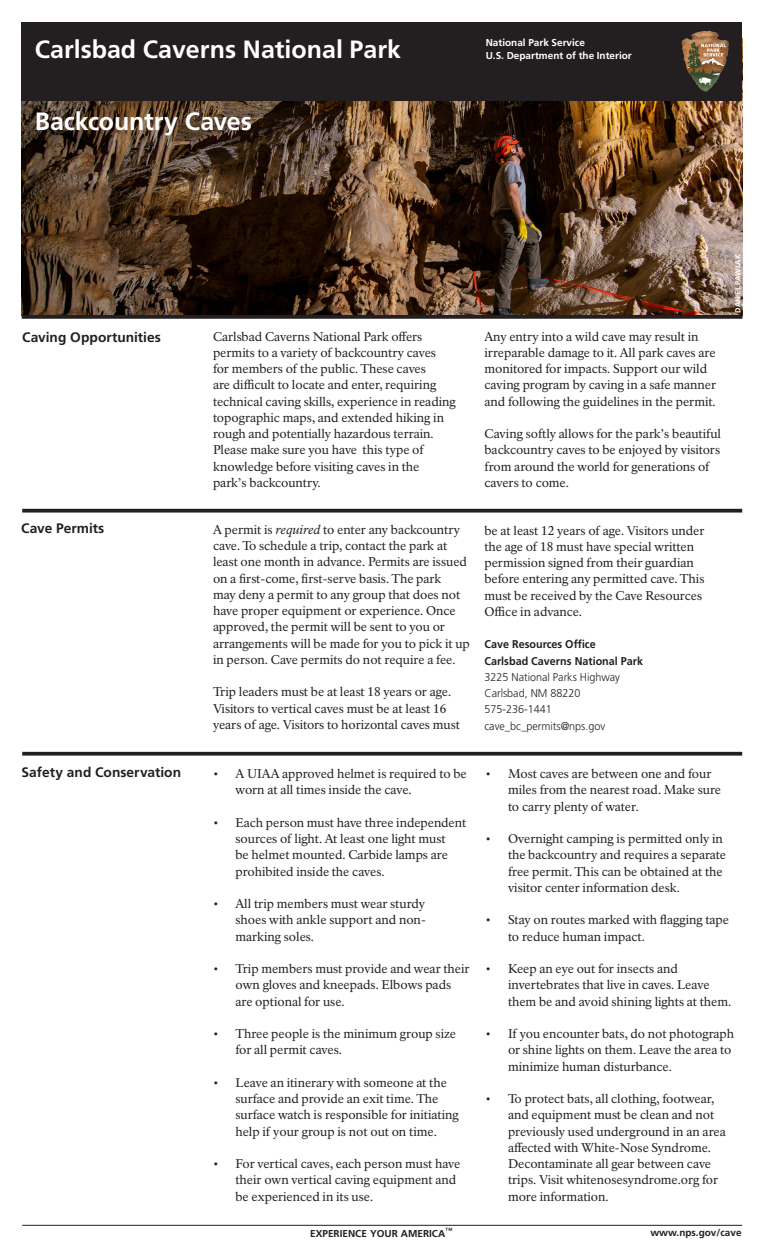
<style>
.page{position:relative;width:765px;height:1260px;background:#fff}
.page>*{position:absolute;margin:0;border:0;box-sizing:border-box;transform-origin:0 0}
.Black-band_site_name{font:700 25px "Frutiger LT Std";color:#fff}
.Title{font:700 25px "Frutiger LT Std";letter-spacing:-.005em;color:#fff}
.Main_Head_______11_1{font:700 13.75px "Frutiger LT Std";color:#231f20}
.Credits{font:12.5px/16.2px "NPS Rawlinson OT";color:#231f20}
.Main_Text________10{font:12.5px/16.2px "NPS Rawlinson OT";color:#231f20}
.Credits-2{font:300 11.25px "Frutiger LT Std";color:#231f20;scale:.96 1}
.Credits-3{font:700 11.25px "Frutiger LT Std";color:#231f20;scale:.96 1}
.Black-band__DOI_NPS{font:700 10px "Frutiger LT Std";color:#fff}
.EXPERIENCE_YOUR_AME{font:700 10px "Frutiger LT Std";color:#231f20}
.Web_address{font:700 10px "Frutiger LT Std";color:#231f20}
.t1{font:700 7.5px "Frutiger LT Std";color:#fff}
.s1{font-style:italic}
</style>
<div class="page">
<img style="left:22px;top:101px;width:720px;height:214px">
<svg style="left:22px;top:315px;width:720px;height:4px;fill:#231f20"></svg>
<svg style="left:22px;top:509px;width:720px;height:4px;fill:#231f20"></svg>
<hr style="left:22px;top:1225px;width:720px;height:1px;background:#231f20">
<svg style="left:22px;top:752px;width:720px;height:4px;fill:#231f20"></svg>
<div style="left:21px;top:22px;width:721px;height:79px;background:#231f20"></div>
<img style="left:682px;top:31px;width:33px;height:61px">
<p class="Black-band_site_name" style="left:35px;top:34px;width:368px">Carlsbad Caverns National Park</p>
<p class="Black-band__DOI_NPS" style="left:486px;top:37px;width:101px">National Park Service</p>
<p class="Black-band__DOI_NPS" style="left:486px;top:49px;width:148px">U.S. Department of the Interior</p>
<p class="Title" style="left:35px;top:107px;width:219px">Backcountry Caves</p>
<p class="t1" style="left:734px;top:313px;width:60px;rotate:-90deg">DANIEL PAWLAK</p>
<p class="Main_Head_______11_1" style="left:22px;top:329px;width:140px">Caving Opportunities</p>
<p class="Main_Head_______11_1" style="left:21px;top:520px;width:85px">Cave Permits</p>
<p class="Main_Text________10" style="left:213px;top:328px;width:244px">Carlsbad Caverns National Park offers permits to a variety of backcountry caves<br>for members of the public. These caves<br>are difficult to locate and enter, requiring technical caving skills, experience in reading topographic maps, and extended hiking in rough and potentially hazardous terrain.<br>Please make sure you have this type of knowledge before visiting caves in the park’s backcountry.</p>
<p class="Credits" style="left:213px;top:521px;width:258px">A permit is <span class="s1">required</span> to enter any backcountry cave. To schedule a trip, contact the park at least one month in advance. Permits are issued on a first-come, first-serve basis. The park<br>may deny a permit to any group that does not have proper equipment or experience. Once approved, the permit will be sent to you or arrangements will be made for you to pick it up in person. Cave permits do not require a fee.</p>
<p class="Credits" style="left:213px;top:684px;width:248px">Trip leaders must be at least 18 years or age.<br>Visitors to vertical caves must be at least 16 years of age. Visitors to horizontal caves must</p>
<p class="Main_Text________10" style="left:485px;top:328px;width:233px">Any entry into a wild cave may result in irreparable damage to it. All park caves are monitored for impacts. Support our wild caving program by caving in a safe manner and following the guidelines in the permit.</p>
<p class="Main_Text________10" style="left:485px;top:426px;width:238px">Caving softly allows for the park’s beautiful backcountry caves to be enjoyed by visitors from around the world for generations of cavers to come.</p>
<p class="Credits" style="left:484px;top:522px;width:222px">be at least 12 years of age. Visitors under the age of 18 must have special written permission signed from their guardian before entering any permitted cave. This must be received by the Cave Resources Office in advance.</p>
<p class="Credits-3" style="left:484px;top:638px;width:117px">Cave Resources Office</p>
<p class="Credits-3" style="left:484px;top:654px;width:167px">Carlsbad Caverns National Park</p>
<p class="Credits-2" style="left:484px;top:671px;width:143px">3225 National Parks Highway</p>
<p class="Credits-2" style="left:484px;top:687px;width:102px">Carlsbad, NM 88220</p>
<p class="Credits-2" style="left:484px;top:703px;width:72px">575-236-1441</p>
<p class="Credits-2" style="left:484px;top:719px;width:127px">cave_bc_permits@nps.gov</p>
<p class="Main_Head_______11_1" style="left:22px;top:764px;width:161px">Safety and Conservation</p>
<p class="Credits" style="left:235px;top:766px;width:233px;text-indent:-22px">• A UIAA approved helmet is required to be worn at all times inside the cave.</p>
<p class="Credits" style="left:235px;top:815px;width:232px;text-indent:-22px">• Each person must have three independent sources of light. At least one light must<br>be helmet mounted. Carbide lamps are prohibited inside the caves.</p>
<p class="Credits" style="left:235px;top:896px;width:192px;text-align:justify;text-indent:-22px">• All trip members must wear sturdy shoes with ankle support and non&shy;marking soles.</p>
<p class="Credits" style="left:235px;top:961px;width:236px;text-indent:-22px">• Trip members must provide and wear their own gloves and kneepads. Elbows pads are optional for use.</p>
<p class="Credits" style="left:235px;top:1026px;width:222px;text-indent:-22px">• Three people is the minimum group size for all permit caves.</p>
<p class="Credits" style="left:235px;top:1075px;width:225px;text-indent:-22px">• Leave an itinerary with someone at the surface and provide an exit time. The surface watch is responsible for initiating help if your group is not out on time.</p>
<p class="Credits" style="left:235px;top:1156px;width:226px;text-indent:-22px">• For vertical caves, each person must have their own vertical caving equipment and be experienced in its use.</p>
<p class="Credits" style="left:508px;top:766px;width:215px;text-indent:-22px">• Most caves are between one and four miles from the nearest road. Make sure to carry plenty of water.</p>
<p class="Credits" style="left:508px;top:831px;width:220px;text-indent:-22px">• Overnight camping is permitted only in the backcountry and requires a separate free permit. This can be obtained at the visitor center information desk.</p>
<p class="Credits" style="left:508px;top:912px;width:223px;text-indent:-22px">• Stay on routes marked with flagging tape to reduce human impact.</p>
<p class="Credits" style="left:508px;top:961px;width:225px;text-indent:-22px">• Keep an eye out for insects and invertebrates that live in caves. Leave them be and avoid shining lights at them.</p>
<p class="Credits" style="left:508px;top:1026px;width:228px;text-indent:-22px">• If you encounter bats, do not photograph or shine lights on them. Leave the area to minimize human disturbance.</p>
<p class="Credits" style="left:508px;top:1091px;width:219px;text-indent:-22px">• To protect bats, all clothing, footwear, and equipment must be clean and not previously used underground in an area affected with White-Nose Syndrome.<br>Decontaminate all gear between cave trips. Visit whitenosesyndrome.org for more information.</p>
<p class="EXPERIENCE_YOUR_AME" style="left:310px;top:1228px;width:144px">EXPERIENCE YOUR AMERICA<sup>™</sup></p>
<p class="Web_address" style="left:650px;top:1227px;width:93px">www.nps.gov/cave</p>
</div>
